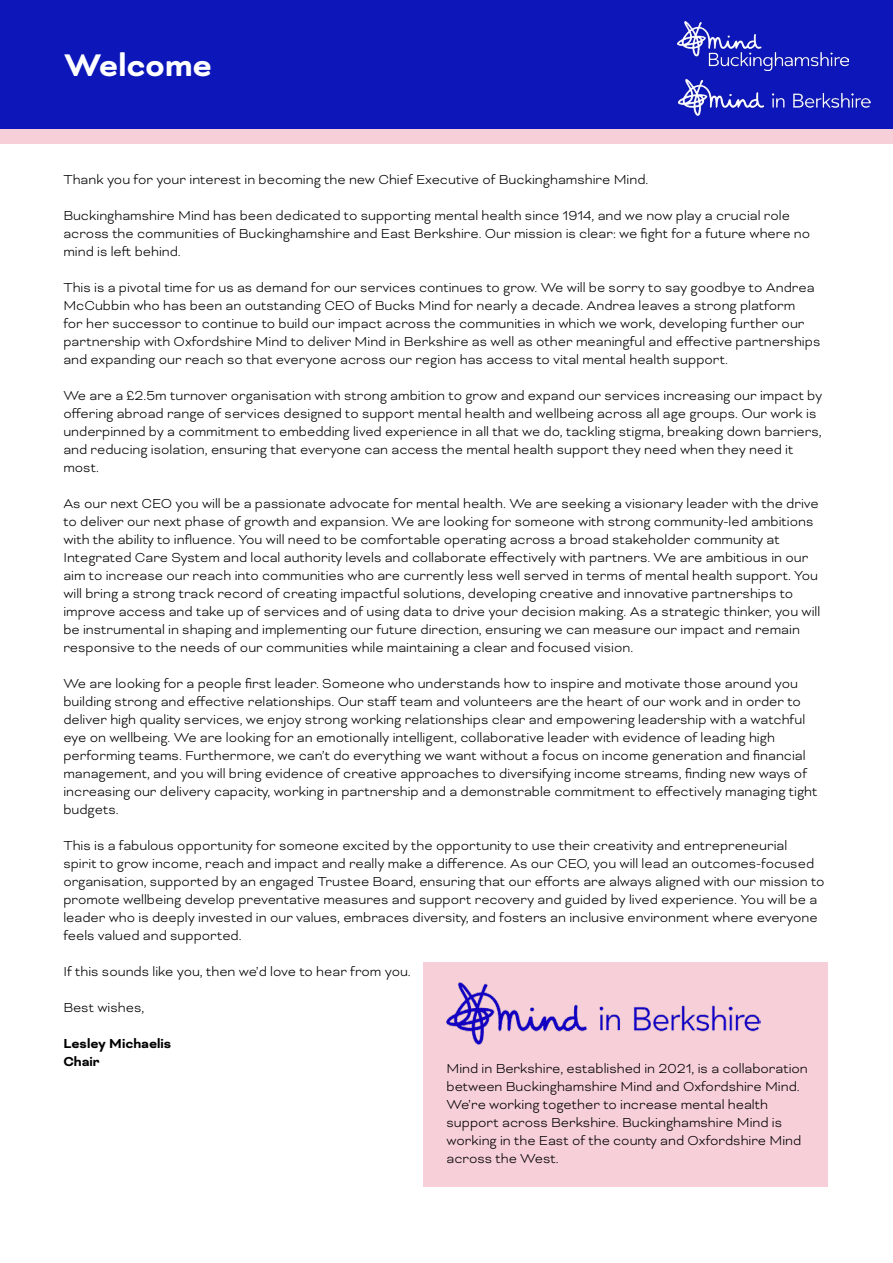
<style>
.page{position:relative;width:893px;height:1263px;background:#fff}
.page>*{position:absolute;margin:0;border:0;box-sizing:border-box;transform-origin:0 0}
.t1{font:700 36px "Bicyclette";color:#fff}
.t2{font:300 15px/18px "Bicyclette";color:#000}
.t3{font:700 15px/18px "Bicyclette";color:#000}
</style>
<div class="page">
<div style="left:0;top:15px;width:893px;height:129px;background:#f7cfd9"></div>
<div style="left:0;top:0;width:893px;height:129px;background:#0c16b9"></div>
<img style="left:677px;top:22px;width:172px;height:48px">
<img style="left:677px;top:79px;width:193px;height:36px">
<div style="left:423px;top:962px;width:405px;height:224px;background:#f7cfd9"></div>
<img style="left:446px;top:982px;width:314px;height:62px">
<h1 class="t1" style="left:64px;top:44px;width:149px">Welcome</h1>
<p class="t2" style="left:63px;top:170px;width:586px">Thank you for your interest in becoming the new Chief Executive of Buckinghamshire Mind.</p>
<p class="t2" style="left:63px;top:206px;width:748px">Buckinghamshire Mind has been dedicated to supporting mental health since 1914, and we now play a crucial role across the communities of Buckinghamshire and East Berkshire. Our mission is clear: we fight for a future where no mind is left behind.</p>
<p class="t2" style="left:63px;top:278px;width:758px">This is a pivotal time for us as demand for our services continues to grow. We will be sorry to say goodbye to Andrea McCubbin who has been an outstanding CEO of Bucks Mind for nearly a decade. Andrea leaves a strong platform<br>for her successor to continue to build our impact across the communities in which we work, developing further our partnership with Oxfordshire Mind to deliver Mind in Berkshire as well as other meaningful and effective partnerships and expanding our reach so that everyone across our region has access to vital mental health support.</p>
<p class="t2" style="left:63px;top:386px;width:760px">We are a £2.5m turnover organisation with strong ambition to grow and expand our services increasing our impact by offering abroad range of services designed to support mental health and wellbeing across all age groups. Our work is underpinned by a commitment to embedding lived experience in all that we do, tackling stigma, breaking down barriers, and reducing isolation, ensuring that everyone can access the mental health support they need when they need it most.</p>
<p class="t2" style="left:63px;top:494px;width:758px">As our next CEO you will be a passionate advocate for mental health. We are seeking a visionary leader with the drive to deliver our next phase of growth and expansion. We are looking for someone with strong community-led ambitions with the ability to influence. You will need to be comfortable operating across a broad stakeholder community at Integrated Care System and local authority levels and collaborate effectively with partners. We are ambitious in our aim to increase our reach into communities who are currently less well served in terms of mental health support. You will bring a strong track record of creating impactful solutions, developing creative and innovative partnerships to improve access and take up of services and of using data to drive your decision making. As a strategic thinker, you will be instrumental in shaping and implementing our future direction, ensuring we can measure our impact and remain responsive to the needs of our communities while maintaining a clear and focused vision.</p>
<p class="t2" style="left:63px;top:674px;width:756px">We are looking for a people first leader. Someone who understands how to inspire and motivate those around you building strong and effective relationships. Our staff team and volunteers are the heart of our work and in order to deliver high quality services, we enjoy strong working relationships clear and empowering leadership with a watchful eye on wellbeing. We are looking for an emotionally intelligent, collaborative leader with evidence of leading high performing teams. Furthermore, we can’t do everything we want without a focus on income generation and financial management, and you will bring evidence of creative approaches to diversifying income streams, finding new ways of increasing our delivery capacity, working in partnership and a demonstrable commitment to effectively managing tight budgets.</p>
<p class="t2" style="left:63px;top:836px;width:763px">This is a fabulous opportunity for someone excited by the opportunity to use their creativity and entrepreneurial<br>spirit to grow income, reach and impact and really make a difference. As our CEO, you will lead an outcomes-focused organisation, supported by an engaged Trustee Board, ensuring that our efforts are always aligned with our mission to promote wellbeing develop preventative measures and support recovery and guided by lived experience. You will be a leader who is deeply invested in our values, embraces diversity, and fosters an inclusive environment where everyone feels valued and supported.</p>
<p class="t2" style="left:63px;top:962px;width:349px">If this sounds like you, then we’d love to hear from you.</p>
<p class="t2" style="left:63px;top:998px;width:82px">Best wishes,</p>
<p class="t3" style="left:63px;top:1034px;width:109px">Lesley Michaelis<br>Chair</p>
<p class="t2" style="left:446px;top:1060px;width:363px">Mind in Berkshire, established in 2021, is a collaboration between Buckinghamshire Mind and Oxfordshire Mind.<br>We’re working together to increase mental health support across Berkshire. Buckinghamshire Mind is working in the East of the county and Oxfordshire Mind across the West.</p>
</div>
